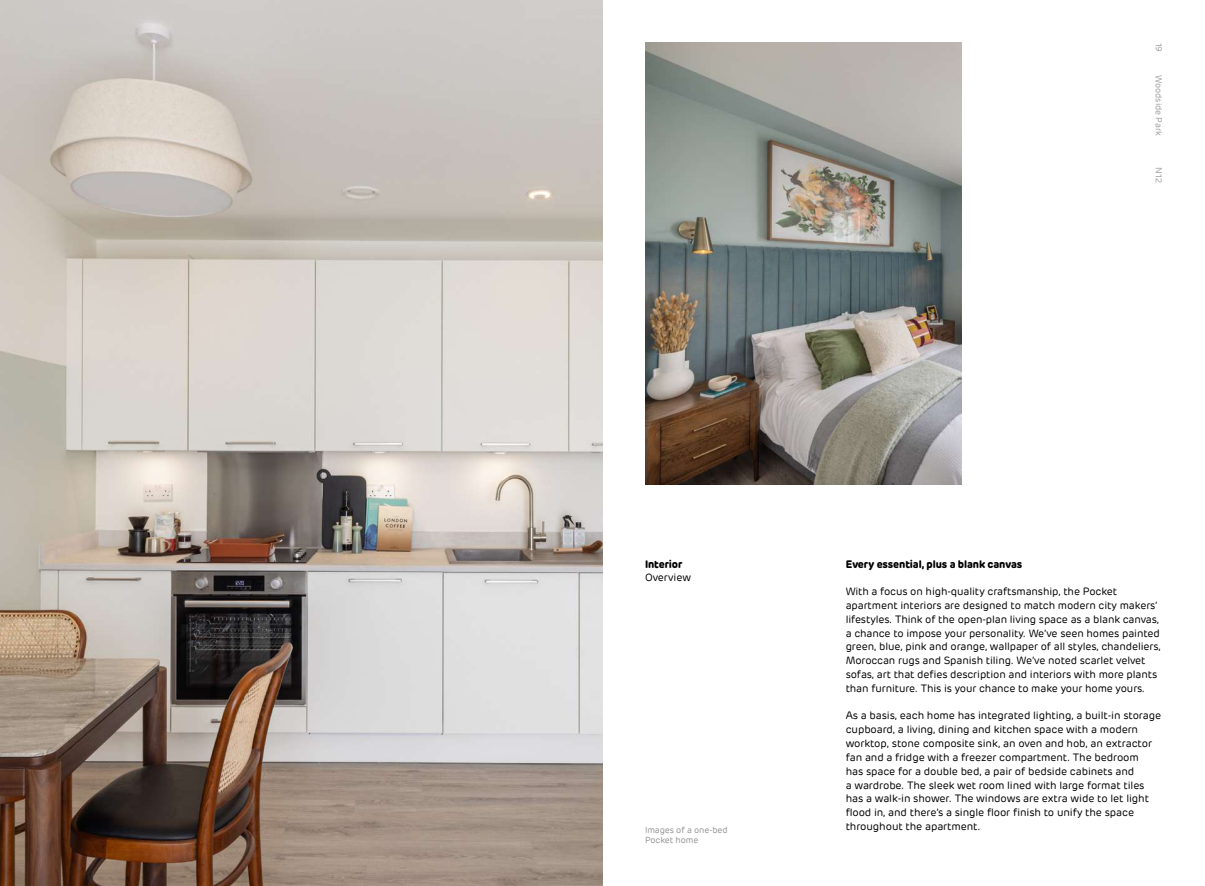
<style>
.page{position:relative;width:1205px;height:886px;background:#fff}
.page>*{position:absolute;margin:0;border:0;box-sizing:border-box;transform-origin:0 0}
.t1{font:10.62px/13.9px "Rubrik";letter-spacing:-.01em;color:#000}
.t2{font:700 10.62px "Rubrik";letter-spacing:-.01em;color:#000}
.t3{font:8.75px/10.5px "Rubrik";letter-spacing:-.01em;color:#929292}
.t4{font:8.75px "Rubrik";letter-spacing:-.01em;color:#9d9d9c}
</style>
<div class="page">
<img style="left:0;top:0;width:602px;height:886px">
<img style="left:645px;top:43px;width:317px;height:442px">
<p class="t4" style="left:1164px;top:43px;width:11px;rotate:90deg">19</p>
<p class="t4" style="left:1164px;top:75px;width:62px;rotate:90deg">Woodside Park</p>
<p class="t4" style="left:1164px;top:167px;width:17px;rotate:90deg">N12</p>
<p class="t2" style="left:645px;top:557px;width:39px">Interior</p>
<p class="t1" style="left:645px;top:571px;width:47px">Overview</p>
<p class="t3" style="left:645px;top:825px;width:84px">Images of a one-bed<br>Pocket home</p>
<p class="t2" style="left:846px;top:557px;width:178px">Every essential, plus a blank canvas</p>
<p class="t1" style="left:846px;top:585px;width:317px">With a focus on high-quality craftsmanship, the Pocket apartment interiors are designed to match modern city makers’ lifestyles. Think of the open-plan living space as a blank canvas, a chance to impose your personality. We’ve seen homes painted green, blue, pink and orange, wallpaper of all styles, chandeliers, Moroccan rugs and Spanish tiling. We’ve noted scarlet velvet sofas, art that defies description and interiors with more plants than furniture. This is your chance to make your home yours.</p>
<p class="t1" style="left:846px;top:709px;width:317px">As a basis, each home has integrated lighting, a built-in storage cupboard, a living, dining and kitchen space with a modern worktop, stone composite sink, an oven and hob, an extractor fan and a fridge with a freezer compartment. The bedroom<br>has space for a double bed, a pair of bedside cabinets and<br>a wardrobe. The sleek wet room lined with large format tiles has a walk-in shower. The windows are extra wide to let light flood in, and there’s a single floor finish to unify the space throughout the apartment.</p>
</div>
